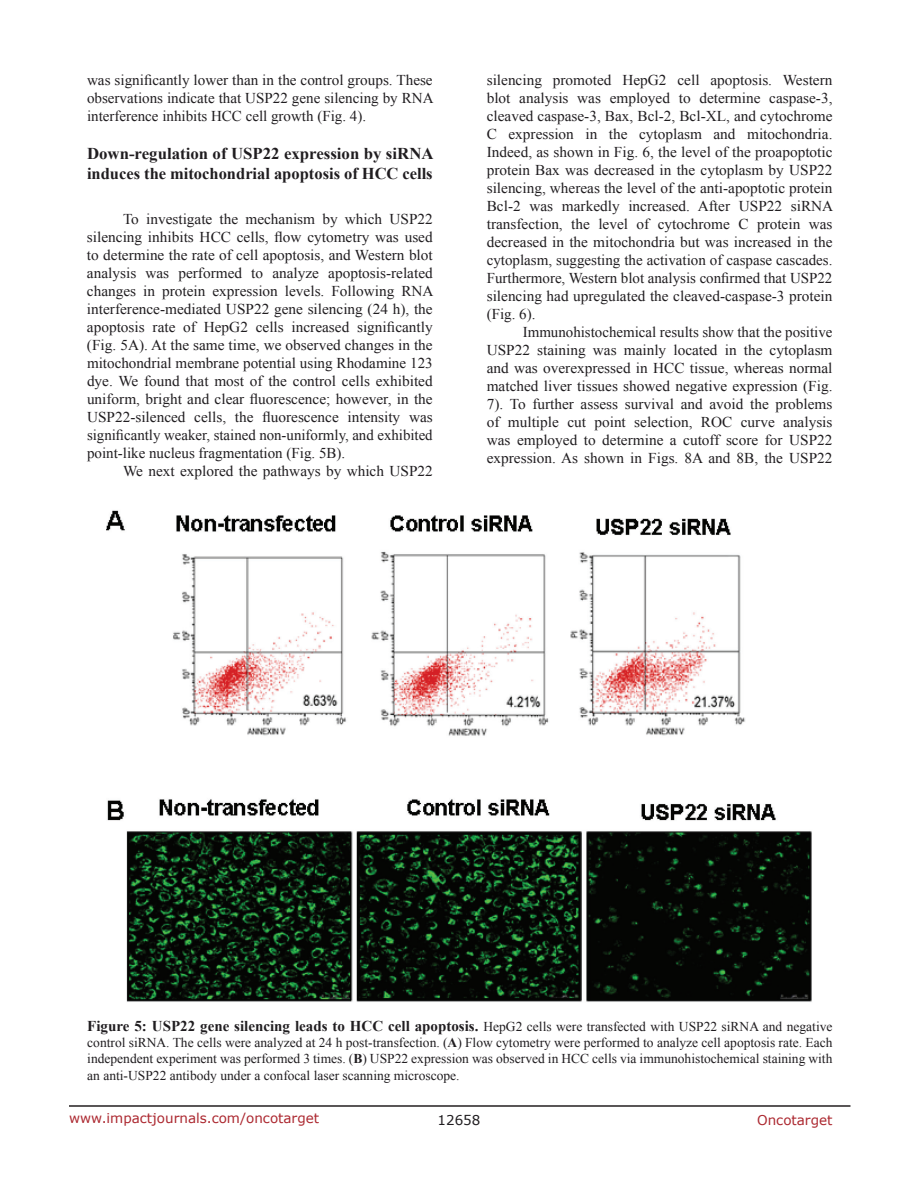
<style>
.page{position:relative;width:918px;height:1188px;background:#fff}
.page>*{position:absolute;margin:0;border:0;box-sizing:border-box;transform-origin:0 0}
.t1{font:700 16.5px/19.8px "Times New Roman";color:#201d20}
.t2{font:15px/18px "Times New Roman";color:#201d20;text-align:justify}
.t3{font:700 15px "Times New Roman";color:#201d20}
.t4{font:13.5px/16.2px "Times New Roman";color:#201d20;text-align:justify}
.t5{font:13.5px "Verdana";color:#ac2830}
.t6{font:13.5px "Verdana";color:#201d20}
.s1{font-weight:400;font-size:13.5px}
.s2{font-weight:700}
</style>
<div class="page">
<hr style="left:69px;top:1105px;width:781px;height:2px;background:#231f20">
<img style="left:106px;top:510px;width:706px;height:492px">
<p class="t2" style="left:87px;top:71px;width:348px">was significantly lower than in the control groups. These observations indicate that USP22 gene silencing by RNA interference inhibits HCC cell growth (Fig. 4).</p>
<p class="t1" style="left:87px;top:143px;width:348px">Down-regulation of USP22 expression by siRNA induces the mitochondrial apoptosis of HCC cells</p>
<p class="t2" style="left:87px;top:210px;width:348px;text-indent:36px">To investigate the mechanism by which USP22 silencing inhibits HCC cells, flow cytometry was used to determine the rate of cell apoptosis, and Western blot analysis was performed to analyze apoptosis-related changes in protein expression levels. Following RNA interference-mediated USP22 gene silencing (24 h), the apoptosis rate of HepG2 cells increased significantly (Fig. 5A). At the same time, we observed changes in the mitochondrial membrane potential using Rhodamine 123 dye. We found that most of the control cells exhibited uniform, bright and clear fluorescence; however, in the USP22-silenced cells, the fluorescence intensity was significantly weaker, stained non-uniformly, and exhibited point-like nucleus fragmentation (Fig. 5B).</p>
<p class="t2" style="left:123px;top:462px;width:311px">We next explored the pathways by which USP22</p>
<p class="t2" style="left:487px;top:71px;width:348px">silencing promoted HepG2 cell apoptosis. Western blot analysis was employed to determine caspase-3, cleaved caspase-3, Bax, Bcl-2, Bcl-XL, and cytochrome C expression in the cytoplasm and mitochondria.<br>Indeed, as shown in Fig. 6, the level of the proapoptotic protein Bax was decreased in the cytoplasm by USP22 silencing, whereas the level of the anti-apoptotic protein Bcl-2 was markedly increased. After USP22 siRNA transfection, the level of cytochrome C protein was decreased in the mitochondria but was increased in the cytoplasm, suggesting the activation of caspase cascades.<br>Furthermore, Western blot analysis confirmed that USP22 silencing had upregulated the cleaved-caspase-3 protein (Fig. 6).</p>
<p class="t2" style="left:487px;top:323px;width:347px;text-indent:36px">Immunohistochemical results show that the positive USP22 staining was mainly located in the cytoplasm and was overexpressed in HCC tissue, whereas normal matched liver tissues showed negative expression (Fig.<br>7). To further assess survival and avoid the problems of multiple cut point selection, ROC curve analysis was employed to determine a cutoff score for USP22 expression. As shown in Figs. 8A and 8B, the USP22</p>
<p class="t3" style="left:87px;top:1016px;width:747px">Figure 5: USP22 gene silencing leads to HCC cell apoptosis. <span class="s1">HepG2 cells were transfected with USP22 siRNA and negative</span></p>
<p class="t4" style="left:87px;top:1034px;width:747px">control siRNA. The cells were analyzed at 24 h post-transfection. (<span class="s2">A</span>) Flow cytometry were performed to analyze cell apoptosis rate. Each independent experiment was performed 3 times. (<span class="s2">B</span>) USP22 expression was observed in HCC cells via immunohistochemical staining with an anti-USP22 antibody under a confocal laser scanning microscope.</p>
<p class="t5" style="left:69px;top:1109px;width:252px">www.impactjournals.com/oncotarget</p>
<p class="t6" style="left:438px;top:1111px;width:44px">12658</p>
<p class="t5" style="left:757px;top:1111px;width:77px">Oncotarget</p>
</div>
